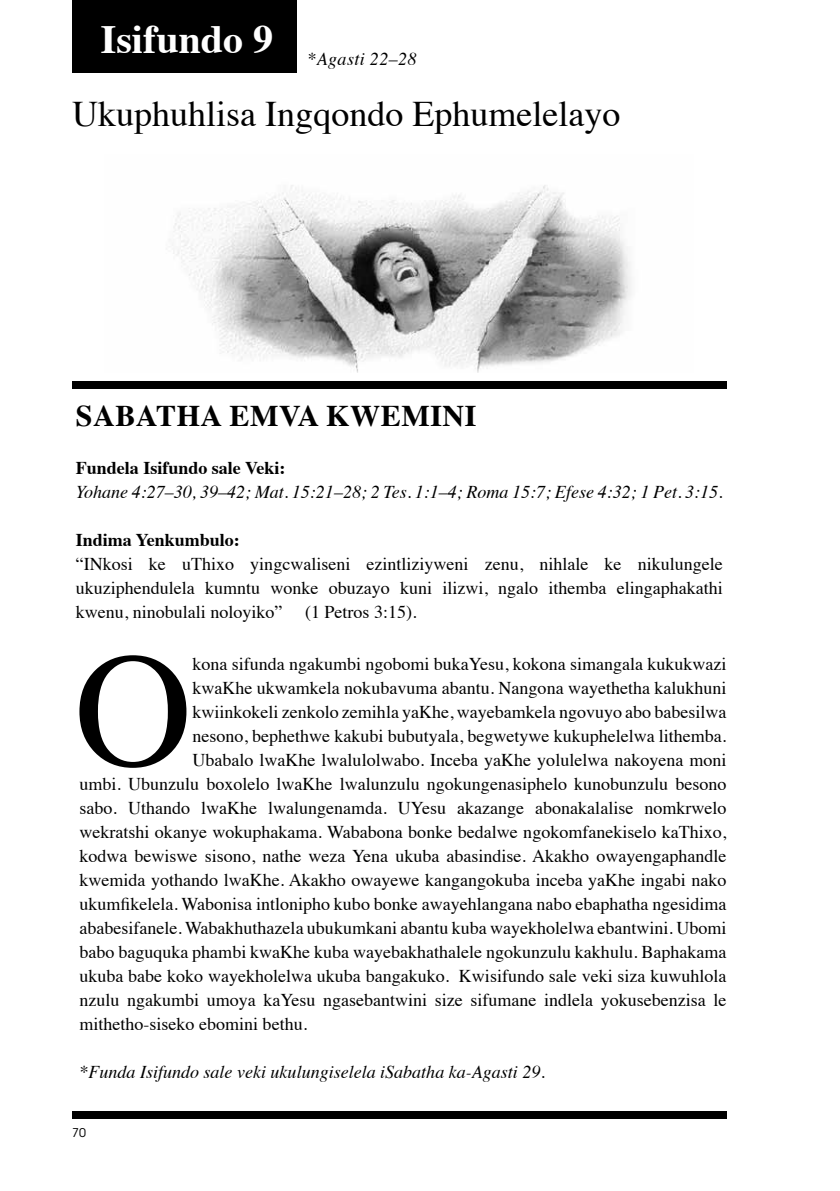
<style>
.page{position:relative;width:840px;height:1191px;background:#fff}
.page>*{position:absolute;margin:0;border:0;box-sizing:border-box;transform-origin:0 0}
.t1{font:163px "Times";color:#000}
.t2{font:700 40px "Times";color:#fff}
.t3{font:36px "Times";color:#000}
.t4{font:700 30px "Times";letter-spacing:.02em;color:#000}
.t5{font:18px/24px "Times";color:#000;text-align:justify}
.t6{font:italic 18px "Times";color:#000}
.t7{font:700 18px "Times";color:#000}
.t8{font:italic 18px "Times";letter-spacing:.02em;color:#000}
.t9{font:12px "ITC Avant Garde Std";color:#000}
</style>
<div class="page">
<div style="left:72px;top:1111px;width:654px;height:8px;background:#000"></div>
<div style="left:72px;top:0;width:225px;height:72px;background:#000"></div>
<div style="left:72px;top:382px;width:654px;height:7px;background:#000"></div>
<img style="left:172px;top:185px;width:459px;height:187px">
<h2 class="t2" style="left:101px;top:1px;width:174px">Isifundo 9</h2>
<p class="t8" style="left:307px;top:43px;width:110px">*Agasti 22–28</p>
<h3 class="t3" style="left:72px;top:80px;width:549px">Ukuphuhlisa Ingqondo Ephumelelayo</h3>
<h3 class="t4" style="left:76px;top:387px;width:402px">SABATHA EMVA KWEMINI</h3>
<p class="t7" style="left:76px;top:450px;width:211px">Fundela Isifundo sale Veki:</p>
<p class="t6" style="left:76px;top:476px;width:648px">Yohane 4:27–30, 39–42; Mat. 15:21–28; 2 Tes. 1:1–4; Roma 15:7; Efese 4:32; 1 Pet. 3:15.</p>
<p class="t7" style="left:76px;top:522px;width:165px">Indima Yenkumbulo:</p>
<p class="t5" style="left:76px;top:550px;width:648px">“INkosi ke uThixo yingcwaliseni ezintliziyweni zenu, nihlale ke nikulungele ukuziphendulela kumntu wonke obuzayo kuni ilizwi, ngalo ithemba elingaphakathi kwenu, ninobulali noloyiko”</p>
<p class="t5" style="left:305px;top:598px;width:113px">(1 Petros 3:15).</p>
<h1 class="t1" style="left:75px;top:558px;width:119px">O</h1>
<p class="t5" style="left:192px;top:650px;width:535px">kona sifunda ngakumbi ngobomi bukaYesu, kokona simangala kukukwazi</p>
<p class="t5" style="left:192px;top:674px;width:535px">kwaKhe ukwamkela nokubavuma abantu. Nangona wayethetha kalukhuni</p>
<p class="t5" style="left:192px;top:698px;width:535px">kwiinkokeli zenkolo zemihla yaKhe, wayebamkela ngovuyo abo babesilwa</p>
<p class="t5" style="left:192px;top:722px;width:535px">nesono, bephethwe kakubi bubutyala, begwetywe kukuphelelwa lithemba.</p>
<p class="t5" style="left:192px;top:746px;width:535px">Ubabalo lwaKhe lwalulolwabo. Inceba yaKhe yolulelwa nakoyena moni</p>
<p class="t5" style="left:79px;top:770px;width:648px">umbi. Ubunzulu boxolelo lwaKhe lwalunzulu ngokungenasiphelo kunobunzulu besono</p>
<p class="t5" style="left:79px;top:794px;width:648px">sabo. Uthando lwaKhe lwalungenamda. UYesu akazange abonakalalise nomkrwelo</p>
<p class="t5" style="left:79px;top:818px;width:648px">wekratshi okanye wokuphakama. Wababona bonke bedalwe ngokomfanekiselo kaThixo,</p>
<p class="t5" style="left:79px;top:842px;width:648px">kodwa bewiswe sisono, nathe weza Yena ukuba abasindise. Akakho owayengaphandle</p>
<p class="t5" style="left:79px;top:866px;width:648px">kwemida yothando lwaKhe. Akakho owayewe kangangokuba inceba yaKhe ingabi nako</p>
<p class="t5" style="left:79px;top:890px;width:648px">ukumfikelela. Wabonisa intlonipho kubo bonke awayehlangana nabo ebaphatha ngesidima</p>
<p class="t5" style="left:79px;top:914px;width:648px">ababesifanele. Wabakhuthazela ubukumkani abantu kuba wayekholelwa ebantwini. Ubomi</p>
<p class="t5" style="left:79px;top:938px;width:648px">babo baguquka phambi kwaKhe kuba wayebakhathalele ngokunzulu kakhulu. Baphakama</p>
<p class="t5" style="left:79px;top:962px;width:648px">ukuba babe koko wayekholelwa ukuba bangakuko. Kwisifundo sale veki siza kuwuhlola</p>
<p class="t5" style="left:79px;top:986px;width:648px">nzulu ngakumbi umoya kaYesu ngasebantwini size sifumane indlela yokusebenzisa le</p>
<p class="t5" style="left:79px;top:1010px;width:229px">mithetho-siseko ebomini bethu.</p>
<p class="t6" style="left:79px;top:1055px;width:466px">*Funda Isifundo sale veki ukulungiselela iSabatha ka-Agasti 29.</p>
<p class="t9" style="left:72px;top:1125px;width:15px">70</p>
</div>
